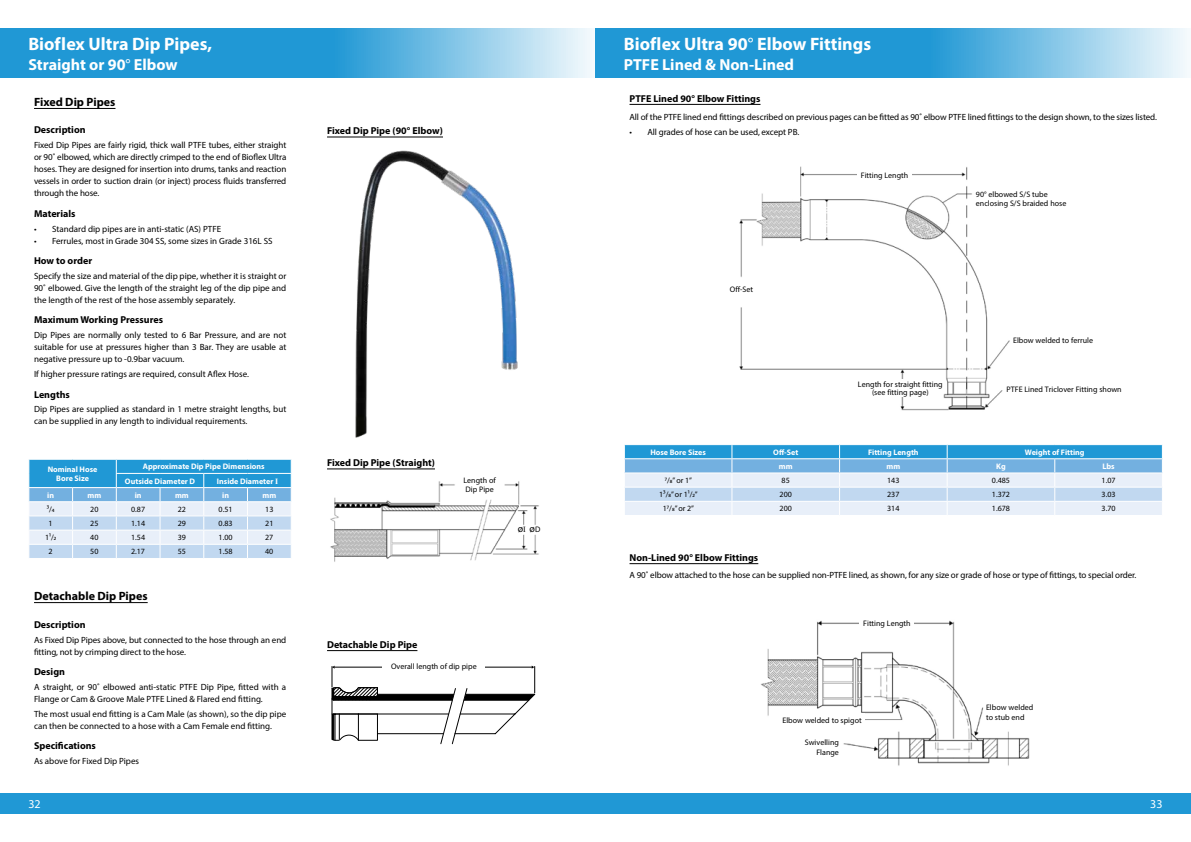
<style>
.page{position:relative;width:1191px;height:842px;background:#fff}
.page>*{position:absolute;margin:0;border:0;box-sizing:border-box;transform-origin:0 0}
.t1{font:700 18px "Myriad Pro";color:#fff}
.t2{font:700 16px "Myriad Pro";color:#fff}
.t3{font:700 12px "Myriad Pro";color:#000}
.t4{font:12px "Myriad Pro";color:#fff}
.t5{font:700 10px "Myriad Pro";color:#000}
.t6{font:10px "Myriad Pro";color:#000}
.t7{font:9px/12px "Myriad Pro";letter-spacing:-.005em;color:#000}
.t8{font:8px/9.6px "Myriad Pro";color:#000}
.t9{font:700 8px/9.6px "Myriad Pro";color:#fff;text-align:center}
.s1{font-weight:400}
.s2{font-family:"Times New Roman"}
.s3{font-family:"Times New Roman";font-size:8px}
.s4{font-size:8px}
</style>
<div class="page">
<div style="left:0;top:793px;width:595px;height:21px;background:#2098d5"></div>
<svg style="left:0;top:28px;width:592px;height:50px;background:#4eaddd"></svg>
<hr style="left:34px;top:108px;width:81px;height:1px;background:#000">
<hr style="left:34px;top:602px;width:114px;height:1px;background:#000">
<img style="left:355px;top:150px;width:163px;height:287px">
<img style="left:330px;top:481px;width:209px;height:81px">
<hr style="left:327px;top:136px;width:116px;height:1px;background:#000">
<hr style="left:327px;top:468px;width:108px;height:1px;background:#000">
<svg style="left:28px;top:459px;width:264px;height:99px;background:#9ccbea"></svg>
<hr style="left:327px;top:650px;width:90px;height:1px;background:#000">
<svg style="left:331px;top:666px;width:204px;height:78px"></svg>
<div style="left:383px;top:660px;width:102px;height:15px;background:#fff"></div>
<div style="left:595px;top:793px;width:596px;height:21px;background:#2098d5"></div>
<svg style="left:595px;top:28px;width:592px;height:50px;background:#4daddd"></svg>
<hr style="left:629px;top:104px;width:131px;height:1px;background:#000">
<hr style="left:629px;top:563px;width:129px;height:1px;background:#000">
<img style="left:739px;top:166px;width:271px;height:245px">
<div style="left:857px;top:168px;width:54px;height:10px;background:#fff"></div>
<div style="left:976px;top:187px;width:95px;height:24px;background:#fff"></div>
<div style="left:1006px;top:382px;width:123px;height:13px;background:#fff"></div>
<div style="left:857px;top:378px;width:86px;height:18px;background:#fff"></div>
<div style="left:730px;top:282px;width:33px;height:14px;background:#fff"></div>
<svg style="left:624px;top:445px;width:538px;height:70px;background:#a7cfec"></svg>
<img style="left:761px;top:620px;width:269px;height:146px">
<div style="left:859px;top:616px;width:55px;height:10px;background:#fff"></div>
<div style="left:986px;top:701px;width:54px;height:25px;background:#fff"></div>
<div style="left:784px;top:735px;width:55px;height:21px;background:#fff"></div>
<div style="left:779px;top:713px;width:85px;height:10px;background:#fff"></div>
<h1 class="t1" style="left:28px;top:32px;width:185px">Bioflex Ultra Dip Pipes,</h1>
<h2 class="t2" style="left:28px;top:54px;width:151px">Straight or 90<span class="s1">°</span> Elbow</h2>
<h3 class="t3" style="left:34px;top:94px;width:83px">Fixed Dip Pipes</h3>
<p class="t5" style="left:34px;top:123px;width:53px">Description</p>
<p class="t7" style="left:34px;top:139px;width:254px;text-align:justify">Fixed Dip Pipes are fairly rigid, thick wall PTFE tubes, either straight or 90˚ elbowed, which are directly crimped to the end of Bioflex Ultra hoses. They are designed for insertion into drums, tanks and reaction vessels in order to suction drain (or inject) process fluids transferred through the hose.</p>
<p class="t5" style="left:34px;top:207px;width:43px">Materials</p>
<p class="t7" style="left:34px;top:222px;width:189px">• Standard dip pipes are in anti-static (AS) PTFE</p>
<p class="t7" style="left:34px;top:234px;width:240px">• Ferrules, most in Grade 304 SS, some sizes in Grade 316L SS</p>
<p class="t5" style="left:34px;top:254px;width:60px">How to order</p>
<p class="t7" style="left:34px;top:270px;width:254px;text-align:justify">Specify the size and material of the dip pipe, whether it is straight or 90˚ elbowed. Give the length of the straight leg of the dip pipe and the length of the rest of the hose assembly separately.</p>
<p class="t5" style="left:34px;top:313px;width:130px">Maximum Working Pressures</p>
<p class="t7" style="left:34px;top:329px;width:254px;text-align:justify">Dip Pipes are normally only tested to 6 Bar Pressure, and are not suitable for use at pressures higher than 3 Bar. They are usable at negative pressure up to -0.9bar vacuum.</p>
<p class="t7" style="left:34px;top:368px;width:216px">If higher pressure ratings are required, consult Aflex Hose.</p>
<p class="t5" style="left:34px;top:388px;width:37px">Lengths</p>
<p class="t7" style="left:34px;top:403px;width:254px">Dip Pipes are supplied as standard in 1 metre straight lengths, but can be supplied in any length to individual requirements.</p>
<p class="t9" style="left:48px;top:464px;width:51px">Nominal Hose<br>Bore Size</p>
<p class="t9" style="left:125px;top:459px;width:141px;line-height:14.2px;text-align:left;text-indent:18px">Approximate Dip Pipe Dimensions<br>Outside Diameter D</p>
<p class="t9" style="left:217px;top:476px;width:63px">Inside Diameter <span class="s2">I</span></p>
<p class="t9" style="left:47px;top:490px;width:8px">in</p>
<p class="t9" style="left:88px;top:490px;width:15px">mm</p>
<p class="t9" style="left:135px;top:490px;width:8px">in</p>
<p class="t9" style="left:175px;top:490px;width:15px">mm</p>
<p class="t9" style="left:222px;top:490px;width:8px">in</p>
<p class="t9" style="left:262px;top:490px;width:15px">mm</p>
<p class="t8" style="left:47px;top:504px;width:9px">3/4</p>
<p class="t8" style="left:90px;top:504px;width:10px">20</p>
<p class="t8" style="left:131px;top:504px;width:15px">0.87</p>
<p class="t8" style="left:178px;top:504px;width:10px">22</p>
<p class="t8" style="left:219px;top:504px;width:15px">0.51</p>
<p class="t8" style="left:265px;top:504px;width:10px">13</p>
<p class="t8" style="left:49px;top:518px;width:6px">1</p>
<p class="t8" style="left:90px;top:518px;width:10px">25</p>
<p class="t8" style="left:131px;top:518px;width:15px">1.14</p>
<p class="t8" style="left:178px;top:518px;width:10px">29</p>
<p class="t8" style="left:219px;top:518px;width:15px">0.83</p>
<p class="t8" style="left:265px;top:518px;width:10px">21</p>
<p class="t8" style="left:45px;top:533px;width:13px">11/2</p>
<p class="t8" style="left:90px;top:533px;width:10px">40</p>
<p class="t8" style="left:131px;top:533px;width:15px">1.54</p>
<p class="t8" style="left:178px;top:533px;width:10px">39</p>
<p class="t8" style="left:219px;top:533px;width:15px">1.00</p>
<p class="t8" style="left:265px;top:533px;width:10px">27</p>
<p class="t8" style="left:49px;top:547px;width:6px">2</p>
<p class="t8" style="left:90px;top:547px;width:10px">50</p>
<p class="t8" style="left:131px;top:547px;width:15px">2.17</p>
<p class="t8" style="left:178px;top:547px;width:10px">55</p>
<p class="t8" style="left:219px;top:547px;width:15px">1.58</p>
<p class="t8" style="left:265px;top:547px;width:10px">40</p>
<h3 class="t3" style="left:34px;top:588px;width:115px">Detachable Dip Pipes</h3>
<p class="t5" style="left:34px;top:618px;width:53px">Description</p>
<p class="t7" style="left:34px;top:633px;width:254px">As Fixed Dip Pipes above, but connected to the hose through an end fitting, not by crimping direct to the hose.</p>
<p class="t5" style="left:34px;top:665px;width:33px">Design</p>
<p class="t7" style="left:34px;top:681px;width:254px">A straight, or 90˚ elbowed anti-static PTFE Dip Pipe, fitted with a<br>Flange or Cam &amp; Groove Male PTFE Lined &amp; Flared end fitting.</p>
<p class="t7" style="left:34px;top:708px;width:254px">The most usual end fitting is a Cam Male (as shown), so the dip pipe can then be connected to a hose with a Cam Female end fitting.</p>
<p class="t5" style="left:34px;top:739px;width:63px">Specifications</p>
<p class="t7" style="left:34px;top:755px;width:107px">As above for Fixed Dip Pipes</p>
<h3 class="t4" style="left:28px;top:796px;width:14px">32</h3>
<p class="t5" style="left:327px;top:124px;width:117px">Fixed Dip Pipe (90° Elbow)</p>
<p class="t5" style="left:327px;top:456px;width:109px">Fixed Dip Pipe (Straight)</p>
<p class="t8" style="left:463px;top:475px;width:34px">Length of<br>Dip Pipe</p>
<p class="t6" style="left:518px;top:522px;width:24px">ø<span class="s3">I</span> ø<span class="s4">D</span></p>
<p class="t5" style="left:327px;top:638px;width:92px">Detachable Dip Pipe</p>
<p class="t8" style="left:391px;top:662px;width:87px">Overall length of dip pipe</p>
<h1 class="t1" style="left:624px;top:32px;width:249px">Bioflex Ultra 90<span class="s1">°</span> Elbow Fittings</h1>
<h2 class="t2" style="left:624px;top:54px;width:172px">PTFE Lined &amp; Non-Lined</h2>
<p class="t5" style="left:629px;top:92px;width:132px">PTFE Lined 90° Elbow Fittings</p>
<p class="t7" style="left:629px;top:111px;width:529px">All of the PTFE lined end fittings described on previous pages can be fitted as 90˚ elbow PTFE lined fittings to the design shown, to the sizes listed.</p>
<p class="t7" style="left:629px;top:126px;width:171px">• All grades of hose can be used, except PB.</p>
<p class="t8" style="left:860px;top:170px;width:49px">Fitting Length</p>
<p class="t8" style="left:976px;top:189px;width:92px">90° elbowed S/S tube enclosing S/S braided hose</p>
<p class="t8" style="left:730px;top:284px;width:25px">Off-Set</p>
<p class="t8" style="left:858px;top:380px;width:86px;line-height:8px;text-align:center">Length for straight fitting (see fitting page)</p>
<p class="t8" style="left:1013px;top:335px;width:81px">Elbow welded to ferrule</p>
<p class="t8" style="left:1006px;top:384px;width:117px">PTFE Lined Triclover Fitting shown</p>
<p class="t9" style="left:650px;top:447px;width:57px">Hose Bore Sizes</p>
<p class="t9" style="left:773px;top:447px;width:27px">Off-Set</p>
<p class="t9" style="left:868px;top:447px;width:52px">Fitting Length</p>
<p class="t9" style="left:1025px;top:447px;width:61px">Weight of Fitting</p>
<p class="t9" style="left:779px;top:461px;width:15px">mm</p>
<p class="t9" style="left:886px;top:461px;width:15px">mm</p>
<p class="t9" style="left:996px;top:461px;width:11px">Kg</p>
<p class="t9" style="left:1102px;top:461px;width:14px">Lbs</p>
<p class="t8" style="left:665px;top:475px;width:29px">7/8” or 1”</p>
<p class="t8" style="left:781px;top:475px;width:10px">85</p>
<p class="t8" style="left:887px;top:475px;width:14px">143</p>
<p class="t8" style="left:992px;top:475px;width:20px">0.485</p>
<p class="t8" style="left:1101px;top:475px;width:15px">1.07</p>
<p class="t8" style="left:659px;top:490px;width:40px">13/8” or 11/2”</p>
<p class="t8" style="left:779px;top:490px;width:14px">200</p>
<p class="t8" style="left:887px;top:490px;width:14px">237</p>
<p class="t8" style="left:992px;top:490px;width:20px">1.372</p>
<p class="t8" style="left:1101px;top:490px;width:15px">3.03</p>
<p class="t8" style="left:663px;top:504px;width:33px">17/8” or 2”</p>
<p class="t8" style="left:779px;top:504px;width:14px">200</p>
<p class="t8" style="left:887px;top:504px;width:14px">314</p>
<p class="t8" style="left:992px;top:504px;width:20px">1.678</p>
<p class="t8" style="left:1101px;top:504px;width:15px">3.70</p>
<p class="t5" style="left:629px;top:551px;width:130px">Non-Lined 90° Elbow Fittings</p>
<p class="t7" style="left:629px;top:569px;width:508px">A 90˚ elbow attached to the hose can be supplied non-PTFE lined, as shown, for any size or grade of hose or type of fittings, to special order.</p>
<p class="t8" style="left:863px;top:618px;width:49px">Fitting Length</p>
<p class="t8" style="left:782px;top:715px;width:81px">Elbow welded to spigot</p>
<p class="t8" style="left:804px;top:737px;width:36px;text-align:right">Swivelling<br>Flange</p>
<p class="t8" style="left:986px;top:703px;width:49px">Elbow welded to stub end</p>
<h3 class="t4" style="left:1150px;top:796px;width:14px">33</h3>
</div>
